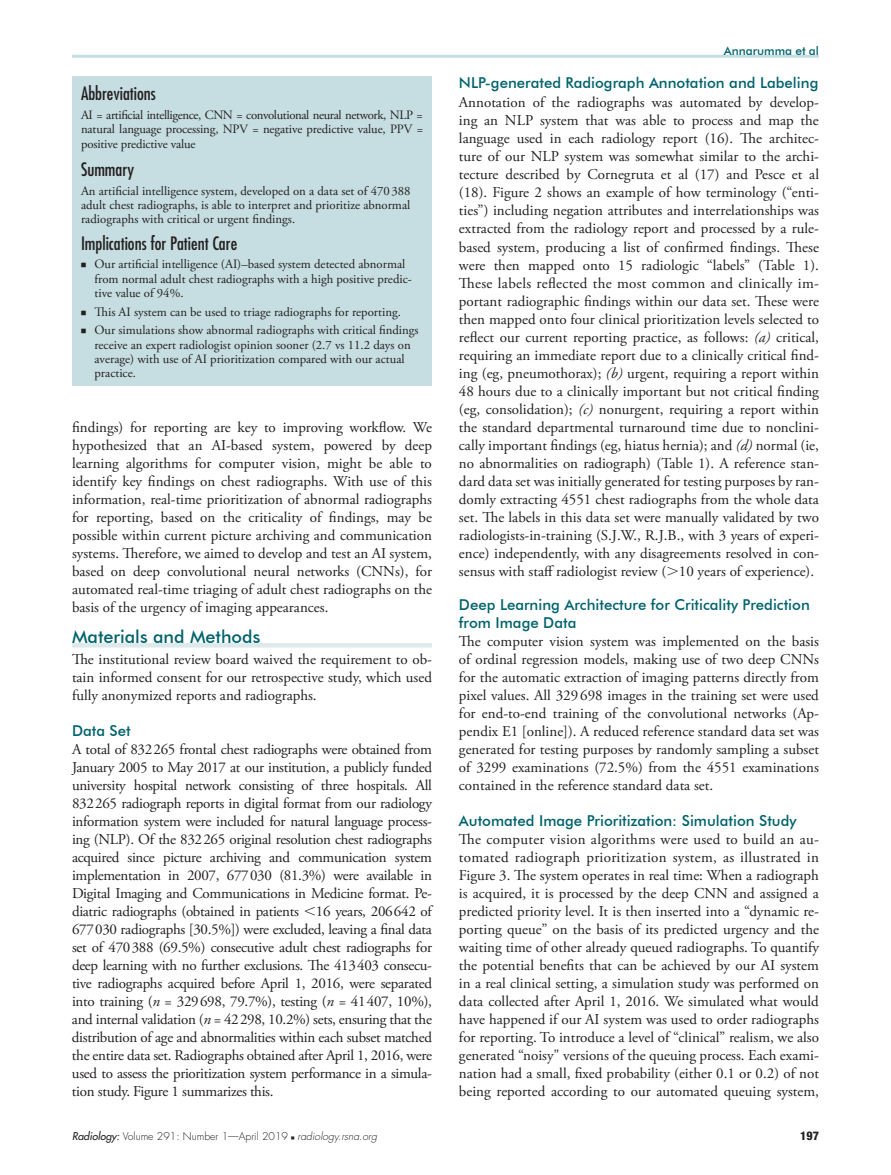
<style>
.page{position:relative;width:891px;height:1175px;background:#fff}
.page>*{position:absolute;margin:0;border:0;box-sizing:border-box;transform-origin:0 0}
.t1{font:condensed 18px "Futura";color:#231f20}
.t2{font:500 18px "Futura BT";color:#00636d}
.t3{font:15px/18px "Adobe Garamond Pro";color:#231f20;text-align:justify}
.t4{font:500 15px/18px "Futura BT";color:#00636d}
.t5{font:12.75px/14.2px "Adobe Garamond Pro";color:#231f20}
.t6{font:500 12px "Futura BT";color:#00636d}
.t7{font:800 condensed 12px "Helvetica Neue";color:#231f20}
.t8{font:300 10.5px "Futura";color:#231f20}
.s1{font-family:"Universal Newswith Comm Pi";font-size:9px}
.s2{font-family:"Universal Greekwith Math Pi"}
.s3{font-style:italic}
.s4{font-weight:400;font-style:italic}
.s5{font-family:"Universal Newswith Comm Pi";font-weight:400;font-size:6px}
</style>
<div class="page">
<hr style="left:72px;top:55px;width:747px;height:3px;background:#c6dee1">
<hr style="left:72px;top:643px;width:360px;height:4px;background:#dceaec">
<div style="left:72px;top:76px;width:360px;height:310px;background:#c6dee1"></div>
<p class="t1" style="left:81px;top:82px;width:76px">Abbreviations</p>
<p class="t5" style="left:81px;top:108px;width:344px;text-align:justify">AI = artificial intelligence, CNN = convolutional neural network, NLP = natural language processing, NPV = negative predictive value, PPV = positive predictive value</p>
<p class="t1" style="left:81px;top:158px;width:55px">Summary</p>
<p class="t5" style="left:81px;top:184px;width:331px;text-align:justify">An artificial intelligence system, developed on a data set of 470 388 adult chest radiographs, is able to interpret and prioritize abnormal radiographs with critical or urgent findings.</p>
<p class="t1" style="left:81px;top:231px;width:158px">Implications for Patient Care</p>
<p class="t5" style="left:94px;top:257px;width:319px;text-indent:-14px"><span class="s1">n</span> Our artificial intelligence (AI)–based system detected abnormal from normal adult chest radiographs with a high positive predic&shy;tive value of 94%.</p>
<p class="t5" style="left:81px;top:302px;width:339px;line-height:18.8px"><span class="s1">n</span> This AI system can be used to triage radiographs for reporting.<br><span class="s1">n</span> Our simulations show abnormal radiographs with critical findings</p>
<p class="t5" style="left:94px;top:338px;width:318px">receive an expert radiologist opinion sooner (2.7 vs 11.2 days on average) with use of AI prioritization compared with our actual practice.</p>
<p class="t3" style="left:72px;top:418px;width:362px">findings) for reporting are key to improving workflow. We hypothesized that an AI-based system, powered by deep learning algorithms for computer vision, might be able to identify key findings on chest radiographs. With use of this information, real-time prioritization of abnormal radiographs for reporting, based on the criticality of findings, may be possible within current picture archiving and communication systems. Therefore, we aimed to develop and test an AI system, based on deep convolutional neural networks (CNNs), for automated real-time triaging of adult chest radiographs on the basis of the urgency of imaging appearances.</p>
<p class="t2" style="left:72px;top:625px;width:190px">Materials and Methods</p>
<p class="t3" style="left:72px;top:651px;width:362px">The institutional review board waived the requirement to ob&shy;tain informed consent for our retrospective study, which used fully anonymized reports and radiographs.</p>
<p class="t4" style="left:72px;top:721px;width:60px">Data Set</p>
<p class="t3" style="left:72px;top:741px;width:362px">A total of 832265 frontal chest radiographs were obtained from January 2005 to May 2017 at our institution, a publicly funded university hospital network consisting of three hospitals. All 832265 radiograph reports in digital format from our radiology information system were included for natural language process&shy;ing (NLP). Of the 832265 original resolution chest radiographs acquired since picture archiving and communication system implementation in 2007, 677030 (81.3%) were available in Digital Imaging and Communications in Medicine format. Pe&shy;diatric radiographs (obtained in patients <span class="s2">,</span>16 years, 206642 of 677030 radiographs [30.5%]) were excluded, leaving a final data set of 470388 (69.5%) consecutive adult chest radiographs for deep learning with no further exclusions. The 413403 consecu&shy;tive radiographs acquired before April 1, 2016, were separated into training (<span class="s3">n</span> = 329698, 79.7%), testing (<span class="s3">n</span> = 41407, 10%), and internal validation (<span class="s3">n</span> = 42298, 10.2%) sets, ensuring that the distribution of age and abnormalities within each subset matched the entire data set. Radiographs obtained after April 1, 2016, were used to assess the prioritization system performance in a simula&shy;tion study. Figure 1 summarizes this.</p>
<p class="t6" style="left:724px;top:43px;width:97px">Annarumma et al</p>
<p class="t4" style="left:459px;top:73px;width:361px">NLP-generated Radiograph Annotation and Labeling</p>
<p class="t3" style="left:459px;top:94px;width:362px">Annotation of the radiographs was automated by develop&shy;ing an NLP system that was able to process and map the language used in each radiology report (16). The architec&shy;ture of our NLP system was somewhat similar to the archi&shy;tecture described by Cornegruta et al (17) and Pesce et al (18). Figure 2 shows an example of how terminology (“enti&shy;ties”) including negation attributes and interrelationships was extracted from the radiology report and processed by a rule&shy;based system, producing a list of confirmed findings. These were then mapped onto 15 radiologic “labels” (Table 1).<br>These labels reflected the most common and clinically im&shy;portant radiographic findings within our data set. These were then mapped onto four clinical prioritization levels selected to reflect our current reporting practice, as follows: <span class="s3">(a)</span> critical, requiring an immediate report due to a clinically critical find&shy;ing (eg, pneumothorax); <span class="s3">(b)</span> urgent, requiring a report within 48 hours due to a clinically important but not critical finding (eg, consolidation); <span class="s3">(c)</span> nonurgent, requiring a report within the standard departmental turnaround time due to nonclini&shy;cally important findings (eg, hiatus hernia); and <span class="s3">(d)</span> normal (ie, no abnormalities on radiograph) (Table 1). A reference stan&shy;dard data set was initially generated for testing purposes by ran&shy;domly extracting 4551 chest radiographs from the whole data set. The labels in this data set were manually validated by two radiologists-in-training (S.J.W., R.J.B., with 3 years of experi&shy;ence) independently, with any disagreements resolved in con&shy;sensus with staff radiologist review (<span class="s2">.</span>10 years of experience).</p>
<p class="t4" style="left:459px;top:595px;width:352px">Deep Learning Architecture for Criticality Prediction from Image Data</p>
<p class="t3" style="left:459px;top:633px;width:362px">The computer vision system was implemented on the basis of ordinal regression models, making use of two deep CNNs for the automatic extraction of imaging patterns directly from pixel values. All 329 698 images in the training set were used for end-to-end training of the convolutional networks (Ap&shy;pendix E1 [online]). A reduced reference standard data set was generated for testing purposes by randomly sampling a subset of 3299 examinations (72.5%) from the 4551 examinations contained in the reference standard data set.</p>
<p class="t4" style="left:459px;top:811px;width:339px">Automated Image Prioritization: Simulation Study</p>
<p class="t3" style="left:459px;top:831px;width:362px">The computer vision algorithms were used to build an au&shy;tomated radiograph prioritization system, as illustrated in Figure 3. The system operates in real time: When a radiograph is acquired, it is processed by the deep CNN and assigned a predicted priority level. It is then inserted into a “dynamic re&shy;porting queue” on the basis of its predicted urgency and the waiting time of other already queued radiographs. To quantify the potential benefits that can be achieved by our AI system in a real clinical setting, a simulation study was performed on data collected after April 1, 2016. We simulated what would have happened if our AI system was used to order radiographs for reporting. To introduce a level of “clinical” realism, we also generated “noisy" versions of the queuing process. Each exami&shy;nation had a small, fixed probability (either 0.1 or 0.2) of not being reported according to our automated queuing system,</p>
<p class="t8" style="left:72px;top:1129px;width:307px"><span class="s4">Radiology:</span> Volume 291: Number 1—April 2019 <span class="s5">n</span> <span class="s3">radiology.rsna.org</span></p>
<p class="t7" style="left:800px;top:1128px;width:20px">197</p>
</div>
